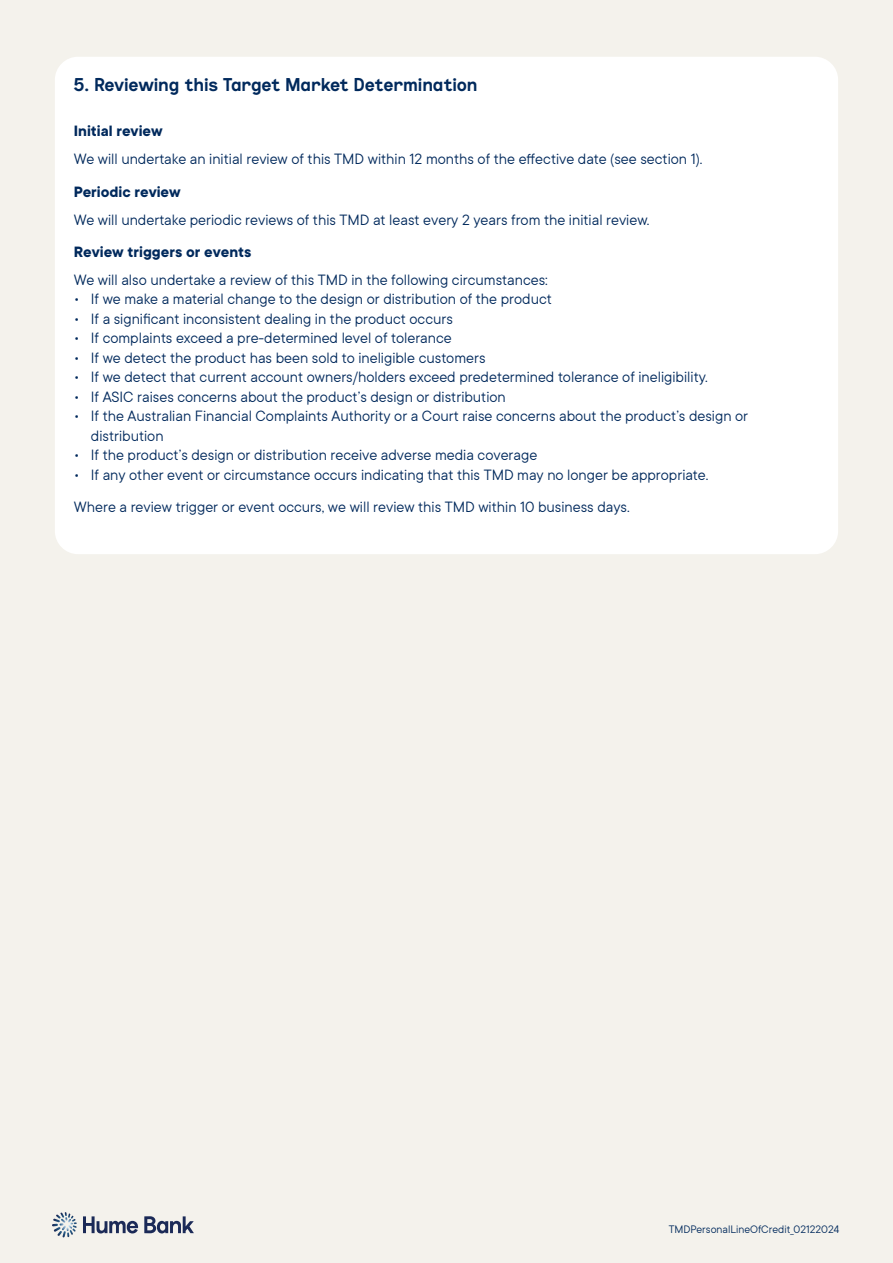
<style>
.page{position:relative;width:893px;height:1263px;background:#f4f2ec}
.page>*{position:absolute;margin:0;border:0;box-sizing:border-box;transform-origin:0 0}
.t1{font:500 19.5px "Zoom Pro Compact";letter-spacing:.025em;color:#00295c}
.t2{font:16.5px/19.5px "TT Commons Classic";color:#00295c}
.t3{font:700 16.5px "TT Commons Classic";color:#00295c}
.t4{font:12px "TT Commons Classic";color:#00295c}
</style>
<div class="page">
<svg style="left:52px;top:1212px;width:25px;height:25px"></svg>
<svg style="left:83px;top:1216px;width:55px;height:17px"></svg>
<svg style="left:144px;top:1216px;width:50px;height:17px"></svg>
<div style="left:74px;top:76px;width:745px;height:472px;background:#fff"></div>
<div style="left:55px;top:57px;width:783px;height:497px;border:21px solid #fff;border-radius:13px"></div>
<h2 class="t1" style="left:74px;top:73px;width:405px">5. Reviewing this Target Market Determination</h2>
<h5 class="t3" style="left:74px;top:120px;width:90px">Initial review</h5>
<p class="t2" style="left:74px;top:149px;width:630px">We will undertake an initial review of this TMD within 12 months of the effective date (see section 1).</p>
<h5 class="t3" style="left:74px;top:181px;width:108px">Periodic review</h5>
<p class="t2" style="left:74px;top:209px;width:577px">We will undertake periodic reviews of this TMD at least every 2 years from the initial review.</p>
<h5 class="t3" style="left:74px;top:241px;width:179px">Review triggers or events</h5>
<p class="t2" style="left:74px;top:269px;width:475px">We will also undertake a review of this TMD in the following circumstances:</p>
<p class="t2" style="left:74px;top:289px;width:480px">• If we make a material change to the design or distribution of the product</p>
<p class="t2" style="left:74px;top:308px;width:381px">• If a significant inconsistent dealing in the product occurs</p>
<p class="t2" style="left:74px;top:328px;width:379px">• If complaints exceed a pre-determined level of tolerance</p>
<p class="t2" style="left:74px;top:347px;width:413px">• If we detect the product has been sold to ineligible customers</p>
<p class="t2" style="left:74px;top:367px;width:636px">• If we detect that current account owners/holders exceed predetermined tolerance of ineligibility.</p>
<p class="t2" style="left:74px;top:386px;width:433px">• If ASIC raises concerns about the product’s design or distribution</p>
<p class="t2" style="left:91px;top:406px;width:659px;text-indent:-17px">• If the Australian Financial Complaints Authority or a Court raise concerns about the product’s design or distribution</p>
<p class="t2" style="left:74px;top:445px;width:465px">• If the product’s design or distribution receive adverse media coverage</p>
<p class="t2" style="left:74px;top:464px;width:636px">• If any other event or circumstance occurs indicating that this TMD may no longer be appropriate.</p>
<p class="t2" style="left:74px;top:497px;width:557px">Where a review trigger or event occurs, we will review this TMD within 10 business days.</p>
<p class="t4" style="left:669px;top:1221px;width:172px">TMDPersonalLineOfCredit_02122024</p>
</div>
